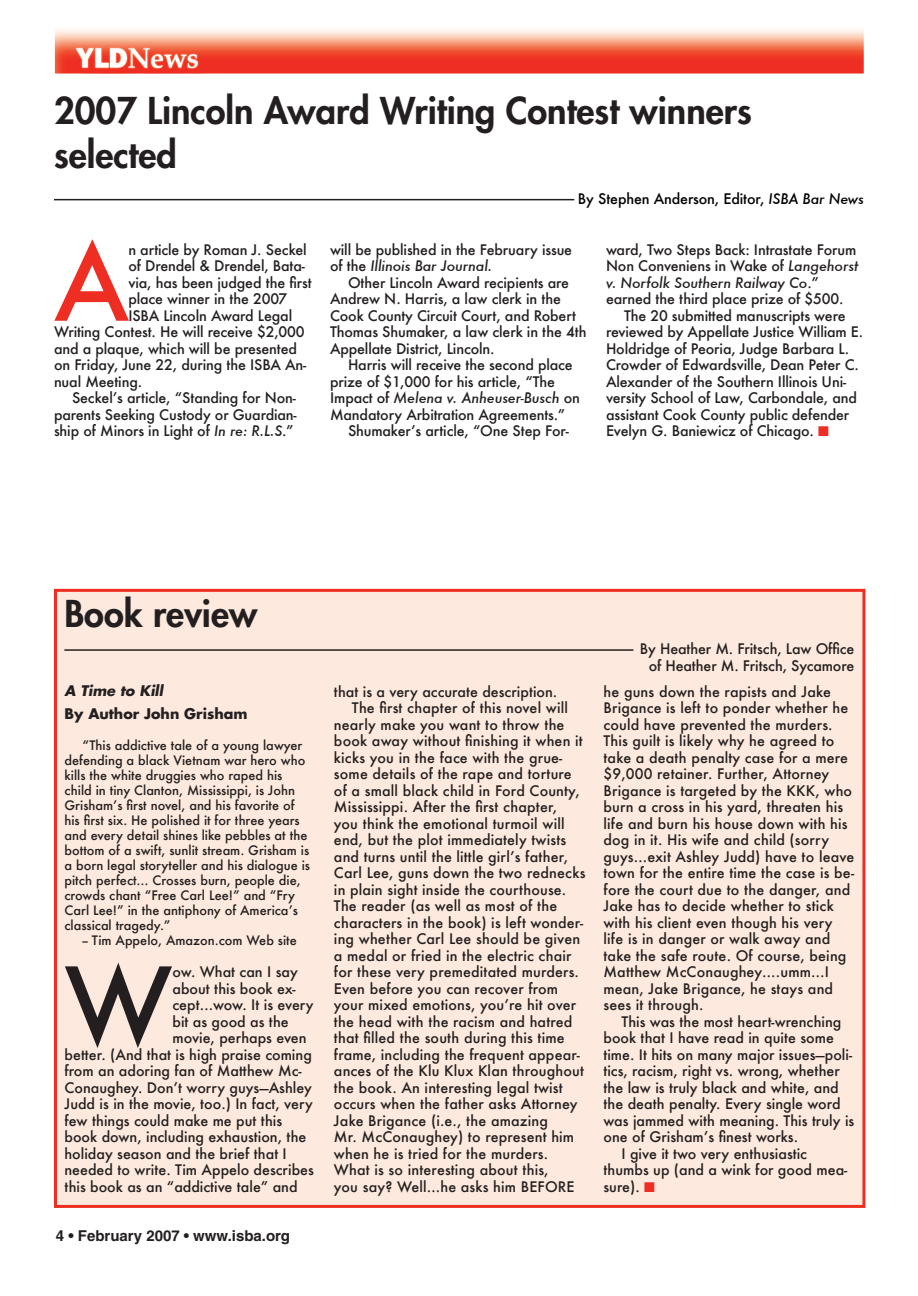
<style>
.page{position:relative;width:918px;height:1296px;background:#fff}
.page>*{position:absolute;margin:0;border:0;box-sizing:border-box;transform-origin:0 0}
.Drop_Cap{font:500 101.85px "Futura";color:#ee2e22}
.Drop_Cap-2{font:500 101.85px "Futura";color:#231f20}
.Heading_YLD{font:800 36px/43.2px "Futura";color:#231f20}
.t1{font:700 15px "Helvetica";color:#231f20}
.Box_copy{font:500 14.25px/16.5px "Futura";letter-spacing:.01em;color:#231f20}
.Body_Copy_YLD{font:500 14.25px/16.5px "Futura";letter-spacing:-.01em;color:#231f20}
.Drop_Cap-3{font:500 14.25px "Futura";color:#231f20}
.author{font:500 14.25px/16.5px "Futura";letter-spacing:-.01em;color:#231f20;text-align:right}
.author-2{font:500 14.25px "Futura";letter-spacing:-.01em;color:#000}
.box_subhead_YLD{font:700 14.25px "Futura";color:#231f20}
.box_subhead_YLD-2{font:italic 700 14.25px "Futura";color:#231f20}
.author_bio{font:500 12.75px/15px "Futura";color:#231f20}
.s1{font-style:italic}
.s2{color:#ee2e22}
</style>
<div class="page">
<img style="left:54px;top:29px;width:810px;height:44px">
<hr style="left:54px;top:199px;width:520px;height:1px;background:#231f20">
<div style="left:56px;top:590px;width:808px;height:616px;background:#fde9dd"></div>
<div style="left:54px;top:589px;width:811px;height:619px;border:3px solid #ee2e22"></div>
<hr style="left:64px;top:649px;width:569px;height:2px;background:#231f20">
<p class="Heading_YLD" style="left:54px;top:89px;width:699px">2007 Lincoln Award Writing Contest winners selected</p>
<p class="author-2" style="left:578px;top:189px;width:288px">By Stephen Anderson, Editor, <span class="s1">ISBA Bar News</span></p>
<p class="Drop_Cap" style="left:54px;top:213px;width:77px">A</p>
<p class="Drop_Cap-3" style="left:128px;top:240px;width:180px">n article by Roman J. Seckel</p>
<p class="Body_Copy_YLD" style="left:330px;top:241px;width:244px">will be published in the February issue of the <span class="s1">Illinois Bar Journal.</span></p>
<p class="Body_Copy_YLD" style="left:330px;top:274px;width:258px;text-indent:18px">Other Lincoln Award recipients are Andrew N. Harris, a law clerk in the Cook County Circuit Court, and Robert Thomas Shumaker, a law clerk in the 4th Appellate District, Lincoln.</p>
<p class="Body_Copy_YLD" style="left:330px;top:357px;width:251px;text-indent:18px">Harris will receive the second place prize of $1,000 for his article, “The Impact of <span class="s1">Melena v. Anheuser-Busch</span> on Mandatory Arbitration Agreements.”</p>
<p class="Body_Copy_YLD" style="left:348px;top:423px;width:222px">Shumaker’s article, “One Step For-</p>
<p class="Body_Copy_YLD" style="left:606px;top:241px;width:254px">ward, Two Steps Back: Intrastate Forum Non Conveniens in Wake of <span class="s1">Langehorst v. Norfolk Southern Railway Co</span>.” earned the third place prize of $500.</p>
<p class="Body_Copy_YLD" style="left:606px;top:307px;width:259px;text-indent:18px">The 20 submitted manuscripts were reviewed by Appellate Justice William E.<br>Holdridge of Peoria, Judge Barbara L.<br>Crowder of Edwardsville, Dean Peter C.<br>Alexander of the Southern Illinois Uni&shy;versity School of Law, Carbondale, and assistant Cook County public defender Evelyn G. Baniewicz of Chicago. <span class="s2">■</span></p>
<p class="Drop_Cap-3" style="left:128px;top:256px;width:178px">of Drendel &amp; Drendel, Bata-</p>
<p class="Drop_Cap-3" style="left:128px;top:273px;width:185px">via, has been judged the first</p>
<p class="Drop_Cap-3" style="left:128px;top:289px;width:160px">place winner in the 2007</p>
<p class="Drop_Cap-3" style="left:128px;top:306px;width:165px">ISBA Lincoln Award Legal</p>
<p class="Drop_Cap-3" style="left:54px;top:322px;width:252px">Writing Contest. He will receive $2,000</p>
<p class="Drop_Cap-3" style="left:54px;top:339px;width:245px">and a plaque, which will be presented</p>
<p class="Drop_Cap-3" style="left:54px;top:355px;width:254px">on Friday, June 22, during the ISBA An-</p>
<p class="Drop_Cap-3" style="left:54px;top:372px;width:90px">nual Meeting.</p>
<p class="Body_Copy_YLD" style="left:54px;top:390px;width:244px;text-align:justify;text-indent:18px">Seckel’s article, “Standing for Non&shy;parents Seeking Custody or Guardian&shy;ship of Minors in Light of <span class="s1">In re: R.L.S</span>.”</p>
<p class="Heading_YLD" style="left:64px;top:592px;width:194px">Book review</p>
<p class="box_subhead_YLD-2" style="left:64px;top:681px;width:100px">A Time to Kill</p>
<p class="box_subhead_YLD" style="left:64px;top:703px;width:185px">By Author John Grisham</p>
<p class="author_bio" style="left:64px;top:737px;width:247px;text-indent:18px">“This addictive tale of a young lawyer defending a black Vietnam war hero who kills the white druggies who raped his child in tiny Clanton, Mississippi, is John Grisham’s first novel, and his favorite of his first six. He polished it for three years and every detail shines like pebbles at the bottom of a swift, sunlit stream. Grisham is a born legal storyteller and his dialogue is pitch perfect… Crosses burn, people die, crowds chant “Free Carl Lee!” and “Fry Carl Lee!” in the antiphony of America’s classical tragedy.”</p>
<p class="author_bio" style="left:82px;top:932px;width:216px">-- Tim Appelo, Amazon.com Web site</p>
<p class="Drop_Cap-2" style="left:64px;top:935px;width:110px">W</p>
<p class="Drop_Cap-3" style="left:172px;top:962px;width:127px">ow. What can I say</p>
<p class="Drop_Cap-3" style="left:172px;top:979px;width:125px">about this book ex-</p>
<p class="Drop_Cap-3" style="left:172px;top:995px;width:143px">cept…wow. It is every</p>
<p class="Drop_Cap-3" style="left:172px;top:1012px;width:118px">bit as good as the</p>
<p class="Drop_Cap-3" style="left:172px;top:1028px;width:136px">movie, perhaps even</p>
<p class="Drop_Cap-3" style="left:64px;top:1045px;width:249px">better. (And that is high praise coming</p>
<p class="Drop_Cap-3" style="left:64px;top:1061px;width:239px">from an adoring fan of Matthew Mc-</p>
<p class="Drop_Cap-3" style="left:64px;top:1078px;width:249px">Conaughey. Don’t worry guys—Ashley</p>
<p class="Drop_Cap-3" style="left:64px;top:1094px;width:250px">Judd is in the movie, too.) In fact, very</p>
<p class="Drop_Cap-3" style="left:64px;top:1111px;width:219px">few things could make me put this</p>
<p class="Drop_Cap-3" style="left:64px;top:1127px;width:243px">book down, including exhaustion, the</p>
<p class="Drop_Cap-3" style="left:64px;top:1144px;width:224px">holiday season and the brief that I</p>
<p class="Drop_Cap-3" style="left:64px;top:1160px;width:251px">needed to write. Tim Appelo describes</p>
<p class="Drop_Cap-3" style="left:64px;top:1177px;width:235px">this book as an “addictive tale” and</p>
<p class="t1" style="left:68px;top:1227px;width:223px">• February 2007 • www.isba.org</p>
<p class="Drop_Cap-3" style="left:334px;top:682px;width:225px">that is a very accurate description.</p>
<p class="Box_copy" style="left:334px;top:700px;width:253px;text-indent:18px">The first chapter of this novel will nearly make you want to throw the book away without finishing it when it kicks you in the face with the grue&shy;some details of the rape and torture of a small black child in Ford County, Mississippi. After the first chapter,<br>you think the emotional turmoil will end, but the plot immediately twists and turns until the little girl’s father, Carl Lee, guns down the two rednecks in plain sight inside the courthouse.<br>The reader (as well as most of the characters in the book) is left wonder&shy;ing whether Carl Lee should be given a medal or fried in the electric chair for these very premeditated murders.<br>Even before you can recover from your mixed emotions, you’re hit over the head with the racism and hatred that filled the south during this time frame, including the frequent appear&shy;ances of the Klu Klux Klan throughout the book. An interesting legal twist occurs when the father asks Attorney Jake Brigance (i.e., the amazing<br>Mr. McConaughey) to represent him when he is tried for the murders.<br>What is so interesting about this,<br>you say? Well…he asks him BEFORE</p>
<p class="author" style="left:640px;top:641px;width:216px">By Heather M. Fritsch, Law Office of Heather M. Fritsch, Sycamore</p>
<p class="Box_copy" style="left:603px;top:683px;width:252px">he guns down the rapists and Jake Brigance is left to ponder whether he could have prevented the murders.<br>This guilt is likely why he agreed to take a death penalty case for a mere $9,000 retainer. Further, Attorney Brigance is targeted by the KKK, who burn a cross in his yard, threaten his life and burn his house down with his dog in it. His wife and child (sorry guys…exit Ashley Judd) have to leave town for the entire time the case is be&shy;fore the court due to the danger, and Jake has to decide whether to stick with his client even though his very life is in danger or walk away and take the safe route. Of course, being Matthew McConaughey….umm…I mean, Jake Brigance, he stays and sees it through.</p>
<p class="Box_copy" style="left:603px;top:1013px;width:252px;text-indent:18px">This was the most heart-wrenching book that I have read in quite some time. It hits on many major issues—poli&shy;tics, racism, right vs. wrong, whether the law is truly black and white, and the death penalty. Every single word was jammed with meaning. This truly is one of Grisham’s finest works.</p>
<p class="Box_copy" style="left:603px;top:1145px;width:245px;text-indent:18px">I give it two very enthusiastic thumbs up (and a wink for good mea&shy;sure). <span class="s2">■</span></p>
</div>
